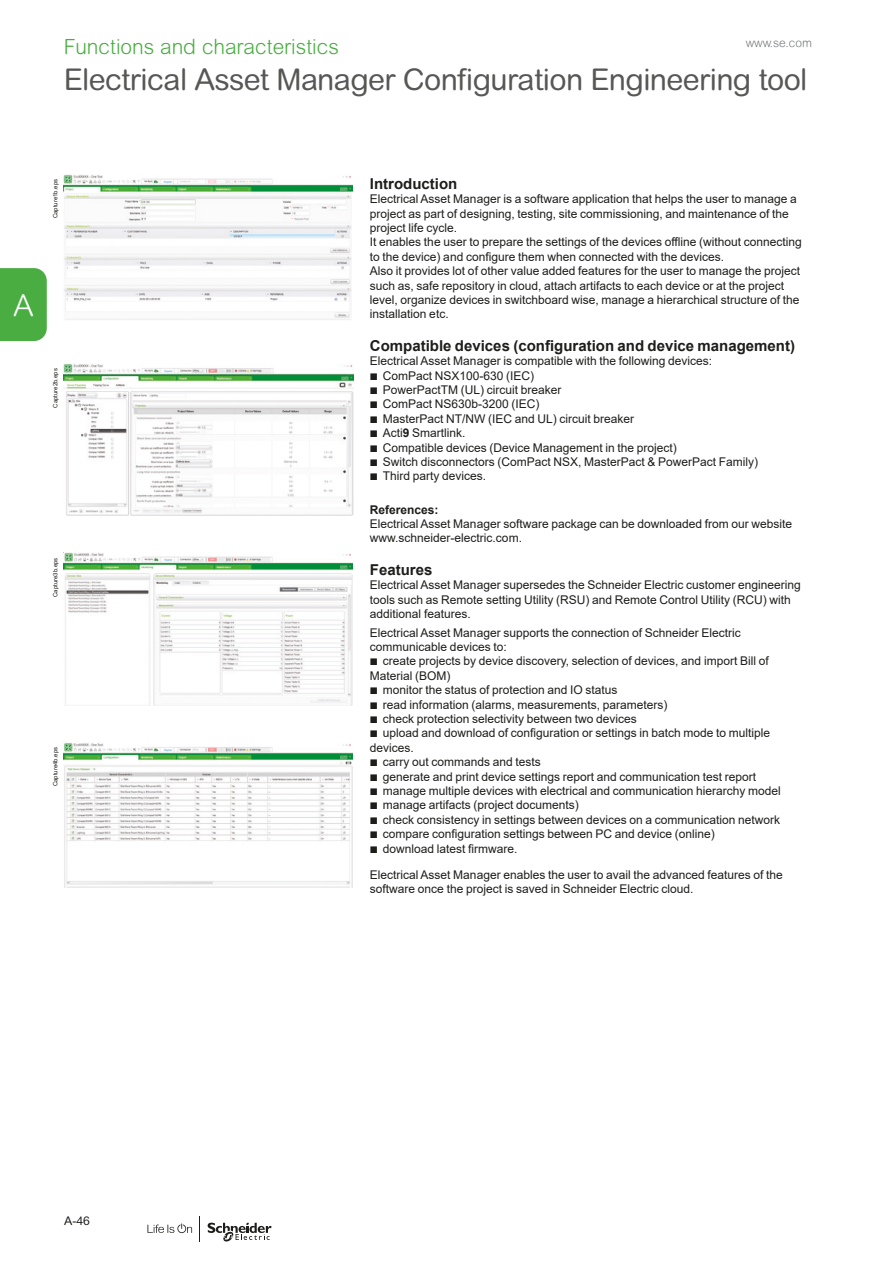
<style>
.page{position:relative;width:893px;height:1263px;background:#fff}
.page>*{position:absolute;margin:0;border:0;box-sizing:border-box;transform-origin:0 0}
.t1{font:30px "Arial Rounded MT Pro";letter-spacing:-.02em;color:#575756}
.t2{font:300 30px "Arial Rounded MT Pro";color:#fff}
.t3{font:300 21px "Arial Rounded MT Pro";color:#49ad41}
.t4{font:700 15px "Arial";color:#1d1d1b}
.t5{font:12px/14.4px "Arial";color:#1d1d1b}
.t6{font:700 12px "Arial";color:#1d1d1b}
.t7{font:300 12px "Arial Rounded MT";color:#777b7d}
.t8{font:12px "Arial Rounded MT Pro";color:#1d1d1b}
.t9{font:6px "Arial";color:#1d1d1b}
.s1{font-family:"Graph Schneider"}
.s2{font-weight:700}
</style>
<div class="page">
<img style="left:64px;top:174px;width:289px;height:146px">
<img style="left:64px;top:364px;width:289px;height:151px">
<img style="left:64px;top:553px;width:289px;height:152px">
<img style="left:64px;top:743px;width:289px;height:144px">
<svg style="left:147px;top:1223px;width:45px;height:10px"></svg>
<svg style="left:208px;top:1222px;width:64px;height:20px"></svg>
<div style="left:0;top:268px;width:47px;height:73px;background:#49ad41"></div>
<h2 class="t3" style="left:64px;top:34px;width:277px">Functions and characteristics</h2>
<h1 class="t1" style="left:64px;top:62px;width:745px">Electrical Asset Manager Configuration Engineering tool</h1>
<p class="t7" style="left:746px;top:36px;width:68px">www.se.com</p>
<p class="t9" style="left:51px;top:218px;width:41px;rotate:-90deg">Capture1b.eps</p>
<h1 class="t2" style="left:13px;top:288px;width:22px">A</h1>
<p class="t9" style="left:51px;top:408px;width:41px;rotate:-90deg">Capture2b.eps</p>
<p class="t9" style="left:51px;top:597px;width:41px;rotate:-90deg">Capture3b.eps</p>
<p class="t9" style="left:51px;top:786px;width:41px;rotate:-90deg">Capture4b.eps</p>
<p class="t4" style="left:370px;top:173px;width:89px">Introduction</p>
<p class="t5" style="left:370px;top:192px;width:433px">Electrical Asset Manager is a software application that helps the user to manage a project as part of designing, testing, site commissioning, and maintenance of the project life cycle.<br>It enables the user to prepare the settings of the devices offline (without connecting to the device) and configure them when connected with the devices.<br>Also it provides lot of other value added features for the user to manage the project such as, safe repository in cloud, attach artifacts to each device or at the project level, organize devices in switchboard wise, manage a hierarchical structure of the installation etc.</p>
<p class="t4" style="left:370px;top:335px;width:427px">Compatible devices (configuration and device management)</p>
<p class="t5" style="left:370px;top:354px;width:390px">Electrical Asset Manager is compatible with the following devices:<br><span class="s1">b</span> ComPact NSX100-630 (IEC)<br><span class="s1">b</span> PowerPactTM (UL) circuit breaker<br><span class="s1">b</span> ComPact NS630b-3200 (IEC)<br><span class="s1">b</span> MasterPact NT/NW (IEC and UL) circuit breaker<br><span class="s1">b</span> Acti<span class="s2">9</span> Smartlink.<br><span class="s1">b</span> Compatible devices (Device Management in the project)<br><span class="s1">b</span> Switch disconnectors (ComPact NSX, MasterPact &amp; PowerPact Family) <span class="s1">b</span> Third party devices.</p>
<p class="t6" style="left:370px;top:501px;width:70px">References:</p>
<p class="t5" style="left:370px;top:516px;width:424px">Electrical Asset Manager software package can be downloaded from our website www.schneider-electric.com.</p>
<p class="t4" style="left:370px;top:559px;width:64px">Features</p>
<p class="t5" style="left:370px;top:578px;width:432px">Electrical Asset Manager supersedes the Schneider Electric customer engineering tools such as Remote setting Utility (RSU) and Remote Control Utility (RCU) with additional features.</p>
<p class="t5" style="left:370px;top:625px;width:412px">Electrical Asset Manager supports the connection of Schneider Electric communicable devices to:<br><span class="s1">b</span> create projects by device discovery, selection of devices, and import Bill of Material (BOM)<br><span class="s1">b</span> monitor the status of protection and IO status<br><span class="s1">b</span> read information (alarms, measurements, parameters)<br><span class="s1">b</span> check protection selectivity between two devices<br><span class="s1">b</span> upload and download of configuration or settings in batch mode to multiple devices.<br><span class="s1">b</span> carry out commands and tests<br><span class="s1">b</span> generate and print device settings report and communication test report<br><span class="s1">b</span> manage multiple devices with electrical and communication hierarchy model <span class="s1">b</span> manage artifacts (project documents)<br><span class="s1">b</span> check consistency in settings between devices on a communication network <span class="s1">b</span> compare configuration settings between PC and device (online)<br><span class="s1">b</span> download latest firmware.</p>
<p class="t5" style="left:370px;top:867px;width:414px">Electrical Asset Manager enables the user to avail the advanced features of the software once the project is saved in Schneider Electric cloud.</p>
<p class="t8" style="left:64px;top:1214px;width:27px">A-46</p>
</div>
